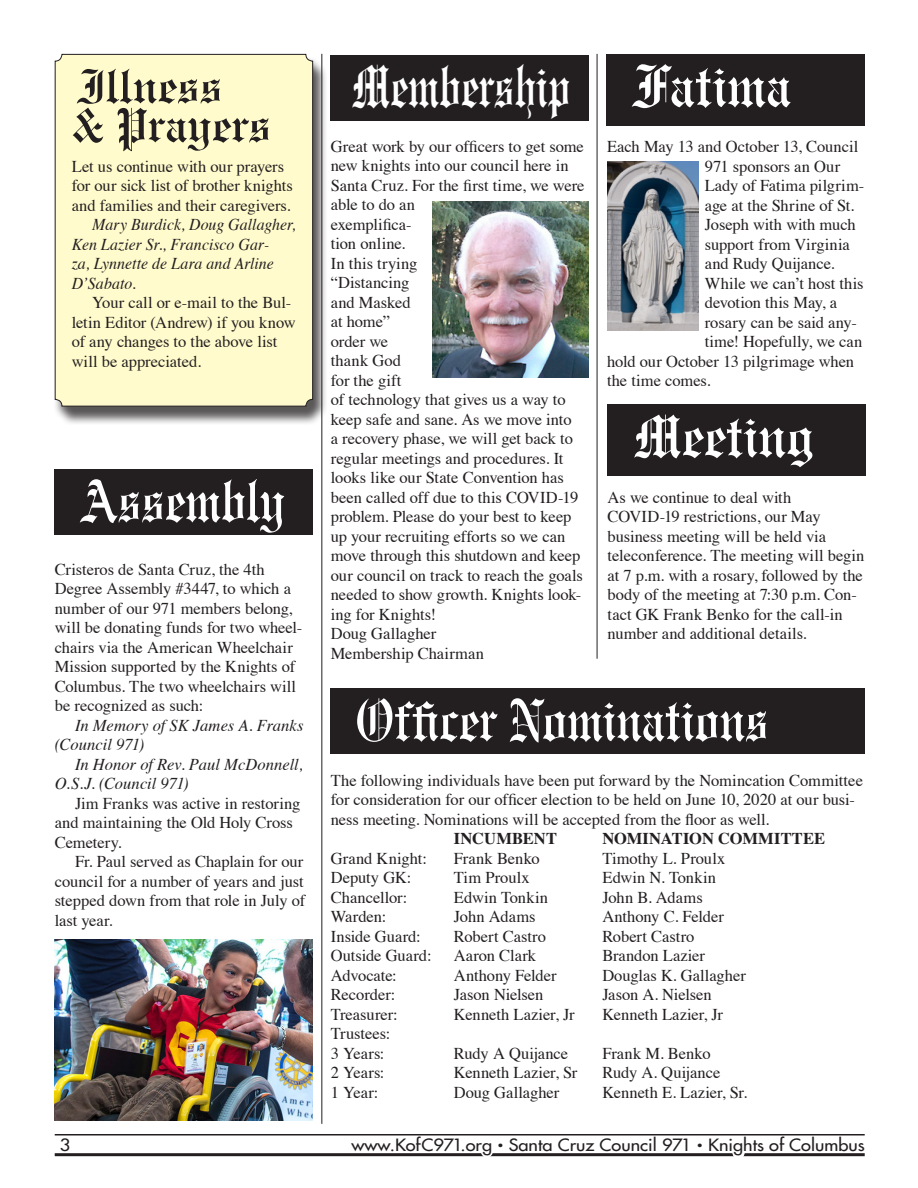
<style>
.page{position:relative;width:918px;height:1188px;background:#fff}
.page>*{position:absolute;margin:0;border:0;box-sizing:border-box;transform-origin:0 0}
.t1{font:60px "Engravers Old English BT";letter-spacing:-.005em;color:#fff;scale:.92 1}
.t2{font:60px "Engravers Old English BT";letter-spacing:-.005em;color:#fff}
.t3{font:60px "Engravers Old English BT";letter-spacing:-.005em;color:#fff;scale:.8 1}
.t4{font:48px "Engravers Old English BT";letter-spacing:-.005em;color:#231f20;scale:1.1 1}
.Body_Text_-_First_Pa{font:16.5px/19.5px "Times";letter-spacing:-.005em;color:#231f20}
.Body_Text{font:16.5px/19.5px "Times";letter-spacing:-.005em;color:#231f20}
.Body_Text-2{font:italic 16.5px/19.5px "Times";color:#231f20;scale:.96 1}
.Body_Text-3{font:italic 16.5px/19.5px "Times";color:#231f20}
.t5{font:16.5px "Futura";color:#231f20;scale:1.1 1}
.t6{font:700 16.5px "Times";color:#231f20}
</style>
<div class="page">
<hr style="left:55px;top:1153px;width:810px;height:3px;background:#231f20">
<hr style="left:55px;top:1134px;width:810px;height:2px;background:#231f20">
<div style="left:733px;top:1145px;width:11px;height:13px;background:#fff;border-radius:50%"></div>
<div style="left:732px;top:1144px;width:13px;height:15px;border:2px solid #fff;border-radius:50%"></div>
<div style="left:481px;top:1144px;width:11px;height:13px;background:#fff;border-radius:50%"></div>
<div style="left:481px;top:1143px;width:12px;height:15px;border:2px solid #fff;border-radius:50%"></div>
<div style="left:53px;top:57px;width:275px;height:368px;background:#231f20;opacity:.75"></div>
<div style="left:55px;top:54px;width:258px;height:352px;background:#fffbcc;border-radius:7px"></div>
<div style="left:55px;top:54px;width:258px;height:352px;border:1px solid #231f20;border-radius:7px"></div>
<hr style="left:321px;top:54px;width:1px;height:1070px;background:#231f20">
<img style="left:433px;top:202px;width:156px;height:175px">
<div style="left:331px;top:55px;width:258px;height:66px;background:#231f20"></div>
<hr style="left:597px;top:54px;width:1px;height:605px;background:#231f20">
<div style="left:54px;top:469px;width:258px;height:66px;background:#231f20"></div>
<div style="left:606px;top:54px;width:259px;height:72px;background:#231f20"></div>
<img style="left:607px;top:161px;width:91px;height:170px">
<img style="left:55px;top:940px;width:257px;height:180px">
<div style="left:331px;top:688px;width:534px;height:66px;background:#231f20"></div>
<div style="left:607px;top:404px;width:258px;height:72px;background:#231f20"></div>
<p class="t4" style="left:78px;top:58px;width:133px">Illness</p>
<p class="t4" style="left:72px;top:97px;width:183px">&amp; Prayers</p>
<p class="Body_Text_-_First_Pa" style="left:72px;top:155px;width:223px">Let us continue with our prayers for our sick list of brother knights and families and their caregivers.</p>
<p class="Body_Text-2" style="left:72px;top:214px;width:235px;text-indent:20px">Mary Burdick, Doug Gallagher,<br>Ken Lazier Sr., Francisco Gar-<br>za, Lynnette de Lara and Arline<br>D’Sabato.</p>
<p class="Body_Text" style="left:72px;top:292px;width:225px;text-indent:20px">Your call or e-mail to the Bul&shy;letin Editor (Andrew) if you know of any changes to the above list will be appreciated.</p>
<p class="t1" style="left:81px;top:466px;width:224px">Assembly</p>
<p class="Body_Text_-_First_Pa" style="left:55px;top:558px;width:249px">Cristeros de Santa Cruz, the 4th<br>Degree Assembly #3447, to which a number of our 971 members belong, will be donating funds for two wheel&shy;chairs via the American Wheelchair<br>Mission supported by the Knights of<br>Columbus. The two wheelchairs will be recognized as such:</p>
<p class="Body_Text-3" style="left:55px;top:714px;width:250px;text-indent:20px">In Memory of SK James A. Franks (Council 971)</p>
<p class="Body_Text-3" style="left:55px;top:753px;width:250px;text-indent:20px">In Honor of Rev. Paul McDonnell,<br>O.S.J. (Council 971)</p>
<p class="Body_Text" style="left:55px;top:792px;width:247px;text-indent:20px">Jim Franks was active in restoring and maintaining the Old Holy Cross<br>Cemetery.</p>
<p class="Body_Text" style="left:55px;top:850px;width:252px;text-align:justify;text-indent:20px">Fr. Paul served as Chaplain for our council for a number of years and just stepped down from that role in July of last year.</p>
<p class="t3" style="left:353px;top:52px;width:274px">Membership</p>
<p class="Body_Text_-_First_Pa" style="left:331px;top:135px;width:255px">Great work by our officers to get some new knights into our council here in<br>Santa Cruz. For the first time, we were able to do an<br>exemplifica-<br>tion online.<br>In this trying<br>“Distancing<br>and Masked<br>at home”<br>order we<br>thank God<br>for the gift<br>of technology that gives us a way to keep safe and sane. As we move into<br>a recovery phase, we will get back to regular meetings and procedures. It looks like our State Convention has been called off due to this COVID-19 problem. Please do your best to keep up your recruiting efforts so we can move through this shutdown and keep our council on track to reach the goals needed to show growth. Knights look&shy;ing for Knights!</p>
<p class="Body_Text_-_First_Pa" style="left:331px;top:622px;width:107px">Doug Gallagher</p>
<p class="Body_Text_-_First_Pa" style="left:331px;top:642px;width:155px">Membership Chairman</p>
<p class="t2" style="left:634px;top:51px;width:159px">Fatima</p>
<p class="Body_Text_-_First_Pa" style="left:607px;top:136px;width:253px">Each May 13 and October 13, Council</p>
<p class="Body_Text_-_First_Pa" style="left:705px;top:155px;width:137px">971 sponsors an Our</p>
<p class="Body_Text_-_First_Pa" style="left:705px;top:175px;width:161px">Lady of Fatima pilgrim-</p>
<p class="Body_Text_-_First_Pa" style="left:705px;top:194px;width:151px">age at the Shrine of St.</p>
<p class="Body_Text_-_First_Pa" style="left:705px;top:214px;width:152px">Joseph with with much</p>
<p class="Body_Text_-_First_Pa" style="left:705px;top:233px;width:147px">support from Virginia</p>
<p class="Body_Text_-_First_Pa" style="left:705px;top:253px;width:131px">and Rudy Quijance.</p>
<p class="Body_Text_-_First_Pa" style="left:705px;top:272px;width:160px">While we can’t host this</p>
<p class="Body_Text_-_First_Pa" style="left:705px;top:292px;width:134px">devotion this May, a</p>
<p class="Body_Text_-_First_Pa" style="left:705px;top:311px;width:154px">rosary can be said any-</p>
<p class="Body_Text_-_First_Pa" style="left:705px;top:331px;width:159px">time! Hopefully, we can</p>
<p class="Body_Text_-_First_Pa" style="left:607px;top:350px;width:249px">hold our October 13 pilgrimage when</p>
<p class="Body_Text_-_First_Pa" style="left:607px;top:370px;width:105px">the time comes.</p>
<p class="t2" style="left:634px;top:401px;width:181px">Meeting</p>
<p class="Body_Text_-_First_Pa" style="left:608px;top:486px;width:258px">As we continue to deal with COVID-19 restrictions, our May business meeting will be held via teleconference. The meeting will begin at 7 p.m. with a rosary, followed by the body of the meeting at 7:30 p.m. Con&shy;tact GK Frank Benko for the call-in number and additional details.</p>
<p class="t1" style="left:356px;top:685px;width:450px">Officer Nominations</p>
<p class="Body_Text_-_First_Pa" style="left:331px;top:769px;width:534px">The following individuals have been put forward by the Nomincation Committee for consideration for our officer election to be held on June 10, 2020 at our busi&shy;ness meeting. Nominations will be accepted from the floor as well.</p>
<p class="t6" style="left:454px;top:823px;width:105px">INCUMBENT</p>
<p class="t6" style="left:602px;top:823px;width:224px">NOMINATION COMMITTEE</p>
<p class="Body_Text_-_First_Pa" style="left:331px;top:847px;width:98px">Grand Knight:</p>
<p class="Body_Text_-_First_Pa" style="left:454px;top:847px;width:87px">Frank Benko</p>
<p class="Body_Text_-_First_Pa" style="left:602px;top:847px;width:125px">Timothy L. Proulx</p>
<p class="Body_Text_-_First_Pa" style="left:331px;top:867px;width:82px">Deputy GK:</p>
<p class="Body_Text_-_First_Pa" style="left:454px;top:867px;width:77px">Tim Proulx</p>
<p class="Body_Text_-_First_Pa" style="left:602px;top:867px;width:115px">Edwin N. Tonkin</p>
<p class="Body_Text_-_First_Pa" style="left:331px;top:886px;width:78px">Chancellor:</p>
<p class="Body_Text_-_First_Pa" style="left:454px;top:886px;width:96px">Edwin Tonkin</p>
<p class="Body_Text_-_First_Pa" style="left:602px;top:886px;width:102px">John B. Adams</p>
<p class="Body_Text_-_First_Pa" style="left:331px;top:906px;width:57px">Warden:</p>
<p class="Body_Text_-_First_Pa" style="left:454px;top:906px;width:83px">John Adams</p>
<p class="Body_Text_-_First_Pa" style="left:602px;top:906px;width:123px">Anthony C. Felder</p>
<p class="Body_Text_-_First_Pa" style="left:331px;top:925px;width:91px">Inside Guard:</p>
<p class="Body_Text_-_First_Pa" style="left:454px;top:925px;width:94px">Robert Castro</p>
<p class="Body_Text_-_First_Pa" style="left:602px;top:925px;width:94px">Robert Castro</p>
<p class="Body_Text_-_First_Pa" style="left:331px;top:945px;width:102px">Outside Guard:</p>
<p class="Body_Text_-_First_Pa" style="left:454px;top:945px;width:84px">Aaron Clark</p>
<p class="Body_Text_-_First_Pa" style="left:602px;top:945px;width:104px">Brandon Lazier</p>
<p class="Body_Text_-_First_Pa" style="left:331px;top:964px;width:67px">Advocate:</p>
<p class="Body_Text_-_First_Pa" style="left:454px;top:964px;width:104px">Anthony Felder</p>
<p class="Body_Text_-_First_Pa" style="left:602px;top:964px;width:145px">Douglas K. Gallagher</p>
<p class="Body_Text_-_First_Pa" style="left:331px;top:984px;width:66px">Recorder:</p>
<p class="Body_Text_-_First_Pa" style="left:454px;top:984px;width:91px">Jason Nielsen</p>
<p class="Body_Text_-_First_Pa" style="left:602px;top:984px;width:111px">Jason A. Nielsen</p>
<p class="Body_Text_-_First_Pa" style="left:331px;top:1003px;width:68px">Treasurer:</p>
<p class="Body_Text_-_First_Pa" style="left:454px;top:1003px;width:122px">Kenneth Lazier, Jr</p>
<p class="Body_Text_-_First_Pa" style="left:602px;top:1003px;width:122px">Kenneth Lazier, Jr</p>
<p class="Body_Text_-_First_Pa" style="left:331px;top:1023px;width:61px">Trustees:</p>
<p class="Body_Text_-_First_Pa" style="left:331px;top:1042px;width:55px">3 Years:</p>
<p class="Body_Text_-_First_Pa" style="left:454px;top:1042px;width:116px">Rudy A Quijance</p>
<p class="Body_Text_-_First_Pa" style="left:602px;top:1042px;width:110px">Frank M. Benko</p>
<p class="Body_Text_-_First_Pa" style="left:331px;top:1062px;width:55px">2 Years:</p>
<p class="Body_Text_-_First_Pa" style="left:454px;top:1062px;width:125px">Kenneth Lazier, Sr</p>
<p class="Body_Text_-_First_Pa" style="left:602px;top:1062px;width:120px">Rudy A. Quijance</p>
<p class="Body_Text_-_First_Pa" style="left:331px;top:1081px;width:49px">1 Year:</p>
<p class="Body_Text_-_First_Pa" style="left:454px;top:1081px;width:107px">Doug Gallagher</p>
<p class="Body_Text_-_First_Pa" style="left:602px;top:1081px;width:146px">Kenneth E. Lazier, Sr.</p>
<p class="t5" style="left:60px;top:1134px;width:11px">3</p>
<p class="t5" style="left:351px;top:1134px;width:468px">www.KofC971.org <sup>•</sup> Santa Cruz Council 971 <sup>•</sup> Knights of Columbus</p>
</div>
